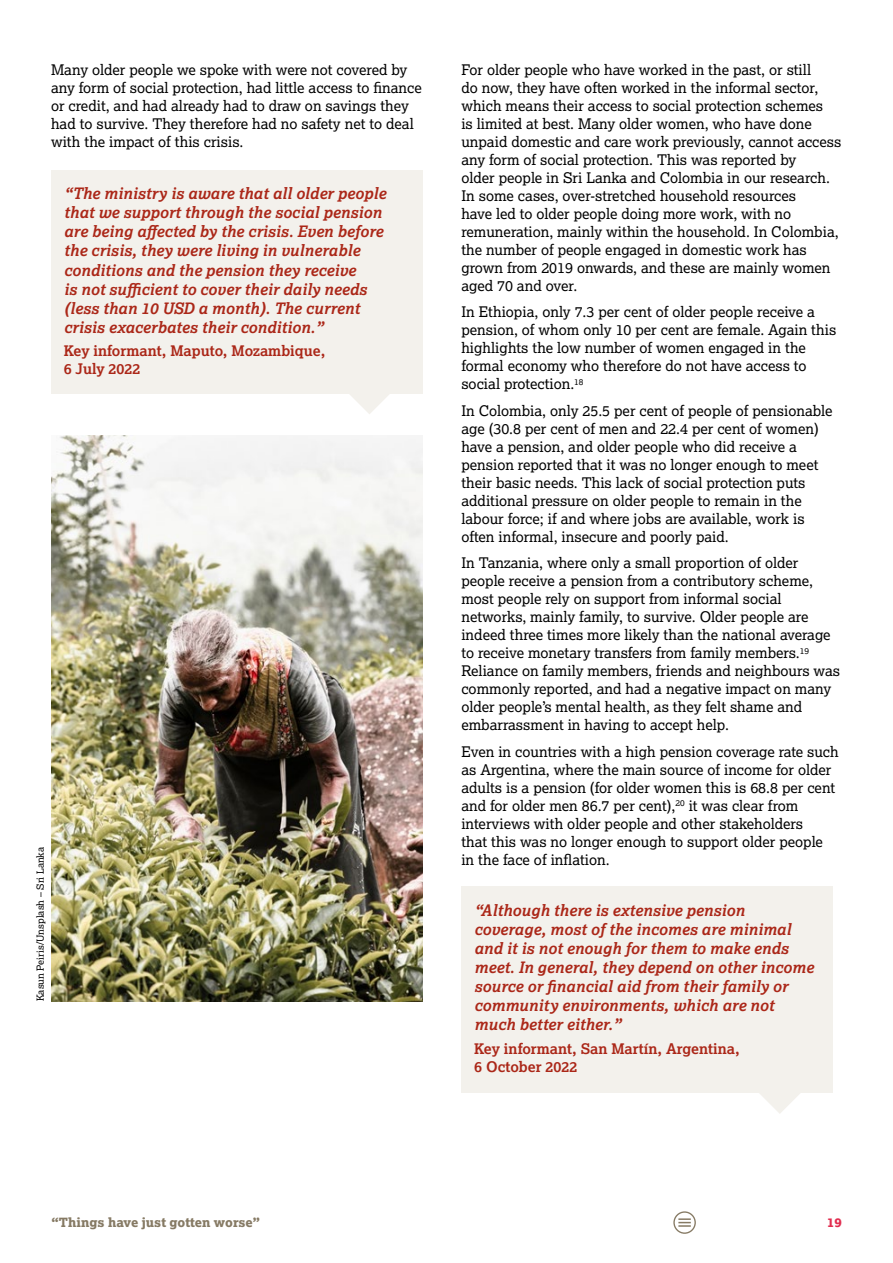
<style>
.page{position:relative;width:893px;height:1263px;background:#fff}
.page>*{position:absolute;margin:0;border:0;box-sizing:border-box;transform-origin:0 0}
.t1{font:italic 700 15.75px/19px "Lexia";color:#ab2718}
.t2{font:14.7px/18px "Lexia";color:#000}
.t3{font:700 14.7px/18px "Lexia";color:#ab2718}
.t4{font:12.75px "Lexia X Bold";color:#867a64}
.t5{font:12.75px "Lexia X Bold";color:#e12e50}
.t6{font:9.75px "Lexia";color:#000}
</style>
<div class="page">
<div style="left:673px;top:1211px;width:23px;height:23px;border:1px solid #867a64;border-radius:50%"></div>
<svg style="left:678px;top:1218px;width:13px;height:9px"></svg>
<div style="left:51px;top:170px;width:371px;height:223px;background:#f3f1ec"></div>
<svg style="left:348px;top:393px;width:42px;height:21px"></svg>
<div style="left:461px;top:887px;width:372px;height:206px;background:#f3f1ec"></div>
<svg style="left:759px;top:1093px;width:41px;height:21px"></svg>
<img style="left:51px;top:436px;width:371px;height:565px">
<p class="t2" style="left:51px;top:60px;width:372px">Many older people we spoke with were not covered by any form of social protection, had little access to finance or credit, and had already had to draw on savings they had to survive. They therefore had no safety net to deal with the impact of this crisis.</p>
<p class="t1" style="left:64px;top:183px;width:324px">“The ministry is aware that all older people that we support through the social pension are being affected by the crisis. Even before the crisis, they were living in vulnerable conditions and the pension they receive<br>is not sufficient to cover their daily needs (less than 10 USD a month). The current crisis exacerbates their condition.”</p>
<p class="t3" style="left:64px;top:342px;width:263px">Key informant, Maputo, Mozambique,<br>6 July 2022</p>
<p class="t6" style="left:34px;top:1001px;width:156px;rotate:-90deg">Kasun Peiris/Unsplash – Sri Lanka</p>
<p class="t2" style="left:461px;top:60px;width:382px">For older people who have worked in the past, or still<br>do now, they have often worked in the informal sector, which means their access to social protection schemes<br>is limited at best. Many older women, who have done unpaid domestic and care work previously, cannot access any form of social protection. This was reported by<br>older people in Sri Lanka and Colombia in our research.<br>In some cases, over-stretched household resources<br>have led to older people doing more work, with no remuneration, mainly within the household. In Colombia, the number of people engaged in domestic work has grown from 2019 onwards, and these are mainly women aged 70 and over.</p>
<p class="t2" style="left:461px;top:303px;width:376px">In Ethiopia, only 7.3 per cent of older people receive a pension, of whom only 10 per cent are female. Again this highlights the low number of women engaged in the formal economy who therefore do not have access to social protection.<sup>18</sup></p>
<p class="t2" style="left:461px;top:401px;width:373px">In Colombia, only 25.5 per cent of people of pensionable age (30.8 per cent of men and 22.4 per cent of women) have a pension, and older people who did receive a pension reported that it was no longer enough to meet their basic needs. This lack of social protection puts additional pressure on older people to remain in the labour force; if and where jobs are available, work is often informal, insecure and poorly paid.</p>
<p class="t2" style="left:461px;top:554px;width:380px">In Tanzania, where only a small proportion of older people receive a pension from a contributory scheme, most people rely on support from informal social networks, mainly family, to survive. Older people are indeed three times more likely than the national average to receive monetary transfers from family members.<sup>19<br></sup>Reliance on family members, friends and neighbours was commonly reported, and had a negative impact on many older people’s mental health, as they felt shame and embarrassment in having to accept help.</p>
<p class="t2" style="left:461px;top:742px;width:379px">Even in countries with a high pension coverage rate such as Argentina, where the main source of income for older adults is a pension (for older women this is 68.8 per cent and for older men 86.7 per cent),<sup>20</sup> it was clear from interviews with older people and other stakeholders<br>that this was no longer enough to support older people in the face of inflation.</p>
<p class="t1" style="left:474px;top:900px;width:341px">“Although there is extensive pension coverage, most of the incomes are minimal and it is not enough for them to make ends meet. In general, they depend on other income source or financial aid from their family or community environments, which are not much better either.”</p>
<p class="t3" style="left:474px;top:1039px;width:267px">Key informant, San Martín, Argentina,<br>6 October 2022</p>
<p class="t4" style="left:51px;top:1214px;width:211px">“Things have just gotten worse”</p>
<p class="t5" style="left:827px;top:1214px;width:16px">19</p>
</div>
